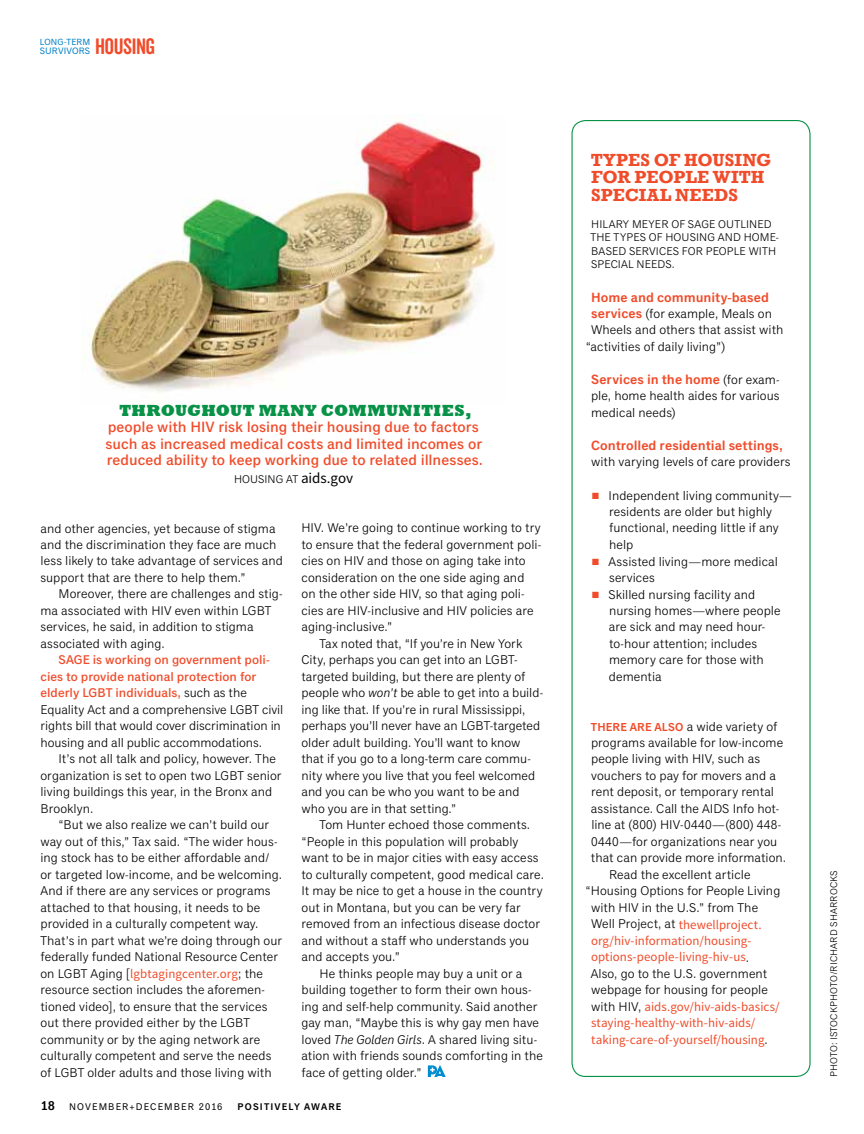
<style>
.page{position:relative;width:864px;height:1134px;background:#fff}
.page>*{position:absolute;margin:0;border:0;box-sizing:border-box;transform-origin:0 0}
.t1{font:21.6px "Veneer Clean Soft";letter-spacing:-.015em;color:#f04c2a}
.t2{font:700 18px/17.2px "Rockwell";color:#f04c2a}
.t3{font:800 16.5px "Rockwell";letter-spacing:.015em;color:#089247}
.t4{font:500 15px/16.5px "Classic Grotesque Pro";color:#f04c2a}
.t5{font:600 13.5px "Classic Grotesque Pro";color:#f04c2a}
.t6{font:12.9px/16.5px "Source Sans Pro";letter-spacing:.005em;color:#f04c2a}
.t7{font:12.75px/16.5px "Classic Grotesque Pro";color:#000}
.t8{font:12.75px "Classic Grotesque Pro";letter-spacing:.03em;color:#000}
.t9{font:600 12.75px "Classic Grotesque Pro";color:#000}
.t10{font:11.25px/13.5px "Classic Grotesque Pro";letter-spacing:.005em;color:#000}
.t11{font:9.75px "Classic Grotesque Pro";letter-spacing:.005em;color:#000}
.t12{font:9.75px "Classic Grotesque Pro";letter-spacing:.11em;color:#000}
.t13{font:600 9.75px "Classic Grotesque Pro";letter-spacing:.12em;color:#000}
.t14{font:9.3px "Classic Grotesque Pro";letter-spacing:.015em;color:#0080c7}
.t15{font:9px "Classic Grotesque Pro";color:#0080c7}
.s1{font-family:"Source Sans Pro";font-size:15px}
.s2{font-weight:500;color:#f04c2a}
.s3{font-family:"Classic Grotesque Pro";font-size:12.75px;color:#000}
.s4{font-style:italic}
.s5{font-weight:600;font-size:13.5px;color:#f04c2a}
.s6{font-weight:400;font-size:12.75px;color:#000}
.s7{color:#f04c2a}
.s8{font-weight:600;font-size:11.7px;color:#f04c2a}
</style>
<div class="page">
<svg style="left:428px;top:1065px;width:18px;height:12px"></svg>
<div style="left:572px;top:120px;width:239px;height:957px;border:1px solid #089247;border-radius:14px"></div>
<img style="left:83px;top:121px;width:412px;height:271px">
<p class="t15" style="left:40px;top:37px;width:12px">LONG</p>
<p class="t15" style="left:64px;top:37px;width:28px">-TERM</p>
<p class="t14" style="left:40px;top:45px;width:52px">SURVIVORS</p>
<h1 class="t1" style="left:95px;top:33px;width:62px">HOUSING</h1>
<p class="t3" style="left:119px;top:400px;width:354px">THROUGHOUT MANY COMMUNITIES,</p>
<p class="t4" style="left:105px;top:419px;width:379px">people with HIV risk losing their housing due to factors such as increased medical costs and limited incomes or reduced ability to keep working due to related illnesses.</p>
<p class="t10" style="left:234px;top:473px;width:120px">Housing at <span class="s1">aids.gov</span></p>
<p class="t7" style="left:40px;top:520px;width:244px">and other agencies, yet because of stigma and the discrimination they face are much less likely to take advantage of services and support that are there to help them.”</p>
<p class="t7" style="left:41px;top:586px;width:244px;text-indent:18px">Moreover, there are challenges and stig&shy;ma associated with HIV even within LGB</p>
<p class="t7" style="left:265px;top:602px;width:8px">T</p>
<p class="t7" style="left:40px;top:619px;width:215px">services, he said, in addition to stigma associated with aging.</p>
<p class="t7" style="left:40px;top:652px;width:244px;text-indent:18px"><span class="s2">SAGE is working on government poli&shy;cies to provide national protection for elderly LGBT individuals,</span> such as the Equality Act and a comprehensive LGBT civil rights bill that would cover discrimination in housing and all public accommodations.</p>
<p class="t7" style="left:40px;top:751px;width:237px;text-indent:18px">It’s not all talk and policy, however. The organization is set to open two LGB</p>
<p class="t7" style="left:40px;top:767px;width:243px;text-indent:197px">T senior living buildings this year, in the Bronx and<br>Brooklyn.</p>
<p class="t7" style="left:40px;top:817px;width:243px;text-indent:18px">“But we also realize we can’t build our way out of this,” Tax said. “The wider hous&shy;ing stock has to be either affordable and/ or targeted low-income, and be welcoming.<br>And if there are any services or programs attached to that housing, it needs to be provided in a culturally competent way.<br>That’s in part what we’re doing through our federally funded N ational Resource Center on LGB</p>
<p class="t6" style="left:81px;top:966px;width:184px"><span class="s3">T Aging [</span>lgbtagingcenter.org<span class="s3">; the</span></p>
<p class="t7" style="left:41px;top:982px;width:228px">resource section includes the aforemen&shy;tioned video], to ensure that the services out there provided either by the LGB</p>
<p class="t7" style="left:41px;top:1015px;width:232px;text-indent:203px">T community or by the aging network are culturally competent and serve the needs of LGB</p>
<p class="t7" style="left:78px;top:1064px;width:196px">T older adults and those living with</p>
<p class="t7" style="left:302px;top:520px;width:241px">HIV. We’re going to continue working to try to ensure that the federal government poli&shy;cies on HIV and those on aging take into consideration on the one side aging and on the other side HIV, so that aging poli&shy;cies are HIV-inclusive and HIV policies are aging-inclusive.”</p>
<p class="t7" style="left:302px;top:635px;width:222px;text-indent:18px">Tax noted that, “If you’re in N ew York<br>City, perhaps you can get into an LGB</p>
<p class="t7" style="left:302px;top:652px;width:243px;text-indent:207px">T&shy;targeted building, but there are plenty of people who <span class="s4">won’t</span> be able to get into a build&shy;ing like that. If you’re in rural Mississippi, perhaps you’ll never have an LGB</p>
<p class="t7" style="left:302px;top:718px;width:240px;text-indent:182px">T-targeted older adult building. You’ll want to know that if you go to a long-term care commu&shy;nity where you live that you feel welcomed and you can be who you want to be and who you are in that setting.”</p>
<p class="t7" style="left:320px;top:817px;width:212px">Tom Hunter echoed those comments.</p>
<p class="t7" style="left:302px;top:833px;width:218px">“People in this population will probably</p>
<p class="t7" style="left:302px;top:850px;width:239px">want to be in major cities with easy access</p>
<p class="t7" style="left:302px;top:866px;width:244px">to culturally competent, good medical care.</p>
<p class="t7" style="left:302px;top:883px;width:243px">It may be nice to get a house in the country</p>
<p class="t7" style="left:302px;top:899px;width:221px">out in Montana, but you can be very far</p>
<p class="t7" style="left:302px;top:916px;width:240px">removed from an infectious disease doctor</p>
<p class="t7" style="left:302px;top:932px;width:229px">and without a staff who understands you</p>
<p class="t7" style="left:302px;top:949px;width:100px">and accepts you.”</p>
<p class="t7" style="left:320px;top:965px;width:204px">He thinks people may buy a unit or a</p>
<p class="t7" style="left:302px;top:982px;width:232px">building together to form their own hous-</p>
<p class="t7" style="left:302px;top:998px;width:237px">ing and self-help community. Said another</p>
<p class="t7" style="left:302px;top:1015px;width:239px">gay man, “Maybe this is why gay men have</p>
<p class="t7" style="left:302px;top:1031px;width:237px">loved <span class="s4">The Golden Girls</span>. A shared living situ-</p>
<p class="t7" style="left:302px;top:1048px;width:243px">ation with friends sounds comforting in the</p>
<p class="t7" style="left:302px;top:1064px;width:122px">face of getting older.”</p>
<p class="t9" style="left:40px;top:1098px;width:16px">18</p>
<p class="t12" style="left:69px;top:1101px;width:155px">NOVEMBER+DECEMBER 2016</p>
<p class="t13" style="left:238px;top:1101px;width:106px">positively aware</p>
<h2 class="t2" style="left:591px;top:152px;width:182px">TYPES OF HOUSING<br>FOR PEOPLE WITH<br>SPECIAL NEEDS</h2>
<p class="t10" style="left:590px;top:217px;width:190px">Hilary Meyer of SAGE outlined<br>th e types of housing and hom e&shy;based services for people with special needs.</p>
<p class="t5" style="left:591px;top:288px;width:179px">Home and community-based</p>
<p class="t7" style="left:591px;top:306px;width:182px"><span class="s5">services</span> (for example, Meals on</p>
<p class="t7" style="left:591px;top:322px;width:194px">Wheels and others that assist with</p>
<p class="t7" style="left:586px;top:339px;width:141px">“activities of daily living”)</p>
<p class="t5" style="left:591px;top:371px;width:190px">Services in the home <span class="s6">(for exam-</span></p>
<p class="t7" style="left:591px;top:388px;width:190px">ple, home health aides for various medical needs)</p>
<p class="t5" style="left:591px;top:437px;width:193px">Controlled residential settings,</p>
<p class="t7" style="left:591px;top:454px;width:201px">with varying levels of care providers</p>
<p class="t7" style="left:609px;top:487px;width:184px;text-indent:-17px"><span class="s7">■</span> I ndependent living community— residents are older but highly functional, needing little if any help</p>
<p class="t7" style="left:609px;top:553px;width:170px;text-indent:-17px"><span class="s7">■</span> Assisted living—more medical services</p>
<p class="t7" style="left:609px;top:586px;width:173px;text-indent:-17px"><span class="s7">■</span> Skilled nursing facility and nursing homes—where people are sick and may need hour&shy;to-hour attention; includes memory care for those with dementia</p>
<p class="t7" style="left:591px;top:718px;width:188px"><span class="s8">There are also</span> a wide variety of</p>
<p class="t7" style="left:591px;top:735px;width:194px">programs available for low-income</p>
<p class="t7" style="left:591px;top:751px;width:171px">people living with HIV, such as</p>
<p class="t7" style="left:591px;top:767px;width:186px">vouchers to pay for movers and a</p>
<p class="t7" style="left:591px;top:784px;width:185px">rent deposit, or temporary rental</p>
<p class="t7" style="left:591px;top:800px;width:190px">assistance. Call the AI DS I nfo hot-</p>
<p class="t8" style="left:591px;top:817px;width:192px">line at (800) HIV-0440—(800) 448-</p>
<p class="t7" style="left:591px;top:833px;width:188px">0440—for organizations near you</p>
<p class="t7" style="left:591px;top:850px;width:197px">that can provide more information.</p>
<p class="t7" style="left:609px;top:866px;width:143px">Read the excellent article</p>
<p class="t7" style="left:586px;top:883px;width:196px">“Housing Options for People Living</p>
<p class="t7" style="left:591px;top:899px;width:168px">with HIV in the U.S.” from The</p>
<p class="t6" style="left:591px;top:916px;width:172px"><span class="s3">Well Project, at</span> thewellproject. org/hiv-information/housing&shy;options-people-living-hiv-us<span class="s3">.</span></p>
<p class="t7" style="left:591px;top:966px;width:179px">Also, go to the U.S. government webpage for housing for people</p>
<p class="t6" style="left:591px;top:999px;width:190px"><span class="s3">with HIV,</span> aids.gov/hiv-aids-basics/ staying-healthy-with-hiv-aids/ taking-care-of-yourself/housing<span class="s3">.</span></p>
<p class="t11" style="left:828px;top:1077px;width:208px;rotate:-90deg">Ph oto: ISTOCKPHOTO/Richard Sharrocks</p>
</div>
